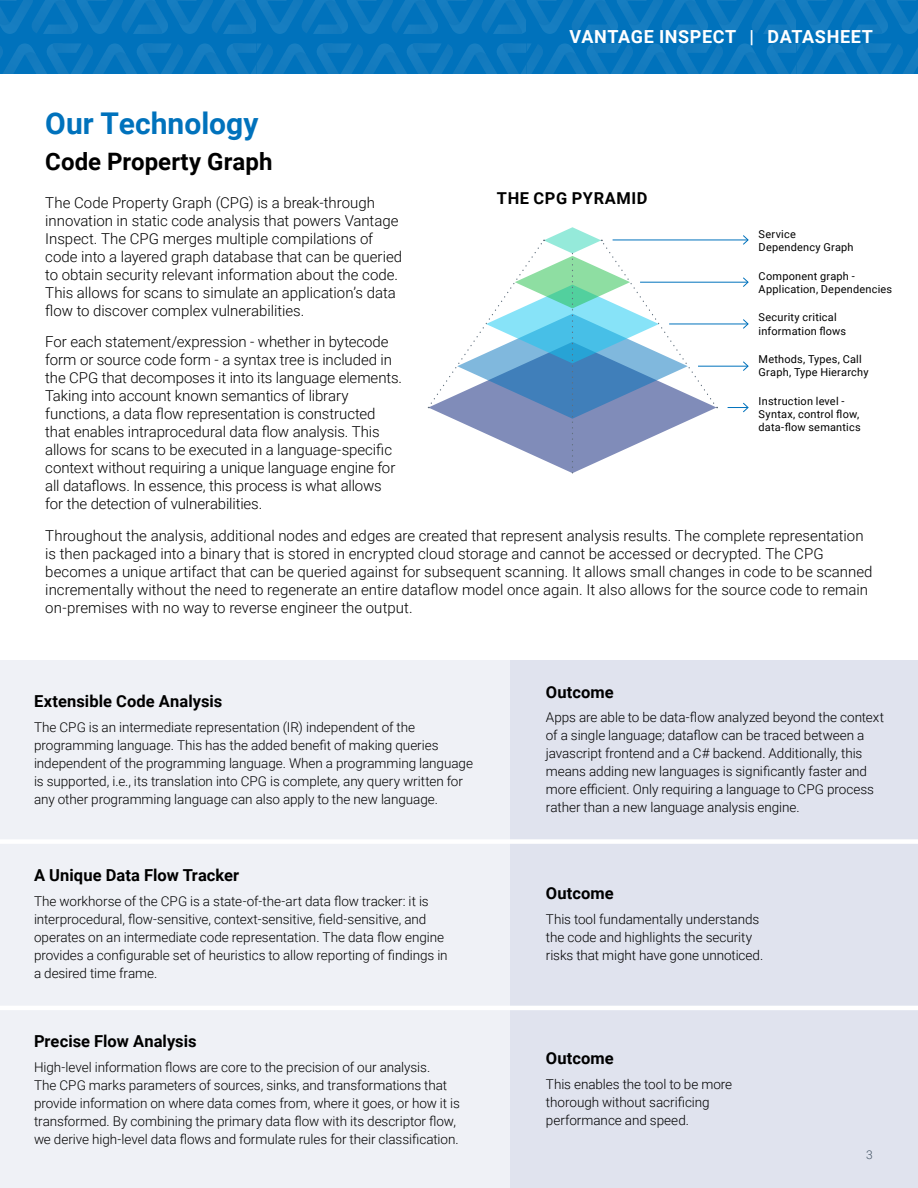
<style>
.page{position:relative;width:918px;height:1188px;background:#fff}
.page>*{position:absolute;margin:0;border:0;box-sizing:border-box;transform-origin:0 0}
.t1{font:700 30px "Roboto";color:#0072bc}
.t2{font:700 24px "Roboto";color:#000}
.t3{font:700 18px "Roboto";letter-spacing:.035em;color:#fff}
.t4{font:700 16.5px "Roboto";letter-spacing:.005em;color:#000}
.t5{font:700 16.35px "Roboto";letter-spacing:.035em;color:#000}
.t6{font:300 15px/18px "Roboto";letter-spacing:-.005em;color:#000}
.t7{font:300 13.5px/18px "Roboto";letter-spacing:-.005em;color:#000}
.t8{font:300 12px "Roboto";color:#455565}
.t9{font:10.95px/13.2px "Roboto";letter-spacing:.02em;color:#000}
</style>
<div class="page">
<svg style="left:0;top:0;width:918px;height:73px;background:#0976bd"></svg>
<div style="left:0;top:660px;width:510px;height:528px;background:#eff1f6"></div>
<div style="left:510px;top:660px;width:408px;height:528px;background:#e0e3ee"></div>
<div style="left:0;top:839px;width:918px;height:5px;background:#fff"></div>
<hr style="left:0;top:1006px;width:918px;height:4px;background:#fff">
<svg style="left:428px;top:227px;width:290px;height:246px"></svg>
<hr style="left:613px;top:240px;width:135px;height:1px;background:#0072bc">
<svg style="left:743px;top:235px;width:6px;height:10px"></svg>
<hr style="left:640px;top:282px;width:108px;height:1px;background:#0072bc">
<svg style="left:743px;top:277px;width:6px;height:10px"></svg>
<hr style="left:669px;top:324px;width:79px;height:1px;background:#0072bc">
<svg style="left:743px;top:319px;width:6px;height:10px"></svg>
<hr style="left:698px;top:366px;width:50px;height:1px;background:#0072bc">
<svg style="left:743px;top:361px;width:6px;height:10px"></svg>
<svg style="left:728px;top:403px;width:21px;height:9px"></svg>
<h3 class="t3" style="left:570px;top:24px;width:305px">VANTAGE INSPECT | DATASHEET</h3>
<h1 class="t1" style="left:45px;top:102px;width:215px">Our Technology</h1>
<h2 class="t2" style="left:45px;top:144px;width:229px">Code Property Graph</h2>
<p class="t6" style="left:45px;top:193px;width:358px">The Code Property Graph (CPG) is a break-through innovation in static code analysis that powers Vantage Inspect. The CPG merges multiple compilations of code into a layered graph database that can be queried to obtain security relevant information about the code.<br>This allows for scans to simulate an application’s data flow to discover complex vulnerabilities.</p>
<p class="t6" style="left:45px;top:333px;width:358px">For each statement/expression - whether in bytecode form or source code form - a syntax tree is included in the CPG that decomposes it into its language elements.<br>Taking into account known semantics of library functions, a data flow representation is constructed that enables intraprocedural data flow analysis. This allows for scans to be executed in a language-specific context without requiring a unique language engine for all dataflows. In essence, this process is what allows for the detection of vulnerabilities.</p>
<p class="t6" style="left:45px;top:526px;width:829px">Throughout the analysis, additional nodes and edges are created that represent analysis results. The complete representation is then packaged into a binary that is stored in encrypted cloud storage and cannot be accessed or decrypted. The CPG becomes a unique artifact that can be queried against for subsequent scanning. It allows small changes in code to be scanned incrementally without the need to regenerate an entire dataflow model once again. It also allows for the source code to remain on-premises with no way to reverse engineer the output.</p>
<p class="t5" style="left:497px;top:187px;width:152px">THE CPG PYRAMID</p>
<p class="t9" style="left:759px;top:227px;width:97px">Service<br>Dependency Graph</p>
<p class="t9" style="left:759px;top:269px;width:135px">Component graph -<br>Application, Dependencies</p>
<p class="t9" style="left:759px;top:310px;width:89px">Security critical information flows</p>
<p class="t9" style="left:759px;top:352px;width:112px">Methods, Types, Call<br>Graph, Type Hierarchy</p>
<p class="t9" style="left:759px;top:394px;width:104px">Instruction level -<br>Syntax, control flow, data-flow semantics</p>
<p class="t4" style="left:34px;top:690px;width:190px">Extensible Code Analysis</p>
<p class="t7" style="left:34px;top:718px;width:441px">The CPG is an intermediate representation (IR) independent of the programming language. This has the added benefit of making queries independent of the programming language. When a programming language is supported, i.e., its translation into CPG is complete, any query written for any other programming language can also apply to the new language.</p>
<p class="t4" style="left:34px;top:864px;width:207px">A Unique Data Flow Tracker</p>
<p class="t7" style="left:34px;top:892px;width:415px">The workhorse of the CPG is a state-of-the-art data flow tracker: it is interprocedural, flow-sensitive, context-sensitive, field-sensitive, and operates on an intermediate code representation. The data flow engine provides a configurable set of heuristics to allow reporting of findings in a desired time frame.</p>
<p class="t4" style="left:34px;top:1030px;width:164px">Precise Flow Analysis</p>
<p class="t7" style="left:34px;top:1058px;width:427px">High-level information flows are core to the precision of our analysis.<br>The CPG marks parameters of sources, sinks, and transformations that provide information on where data comes from, where it goes, or how it is transformed. By combining the primary data flow with its descriptor flow, we derive high-level data flows and formulate rules for their classification.</p>
<p class="t4" style="left:546px;top:680px;width:69px">Outcome</p>
<p class="t7" style="left:546px;top:708px;width:340px">Apps are able to be data-flow analyzed beyond the context of a single language; dataflow can be traced between a javascript frontend and a C# backend. Additionally, this means adding new languages is significantly faster and more efficient. Only requiring a language to CPG process rather than a new language analysis engine.</p>
<p class="t4" style="left:546px;top:882px;width:69px">Outcome</p>
<p class="t7" style="left:546px;top:910px;width:219px">This tool fundamentally understands the code and highlights the security risks that might have gone unnoticed.</p>
<p class="t4" style="left:546px;top:1047px;width:69px">Outcome</p>
<p class="t7" style="left:546px;top:1075px;width:188px">This enables the tool to be more thorough without sacrificing performance and speed.</p>
<p class="t8" style="left:866px;top:1146px;width:8px">3</p>
</div>
